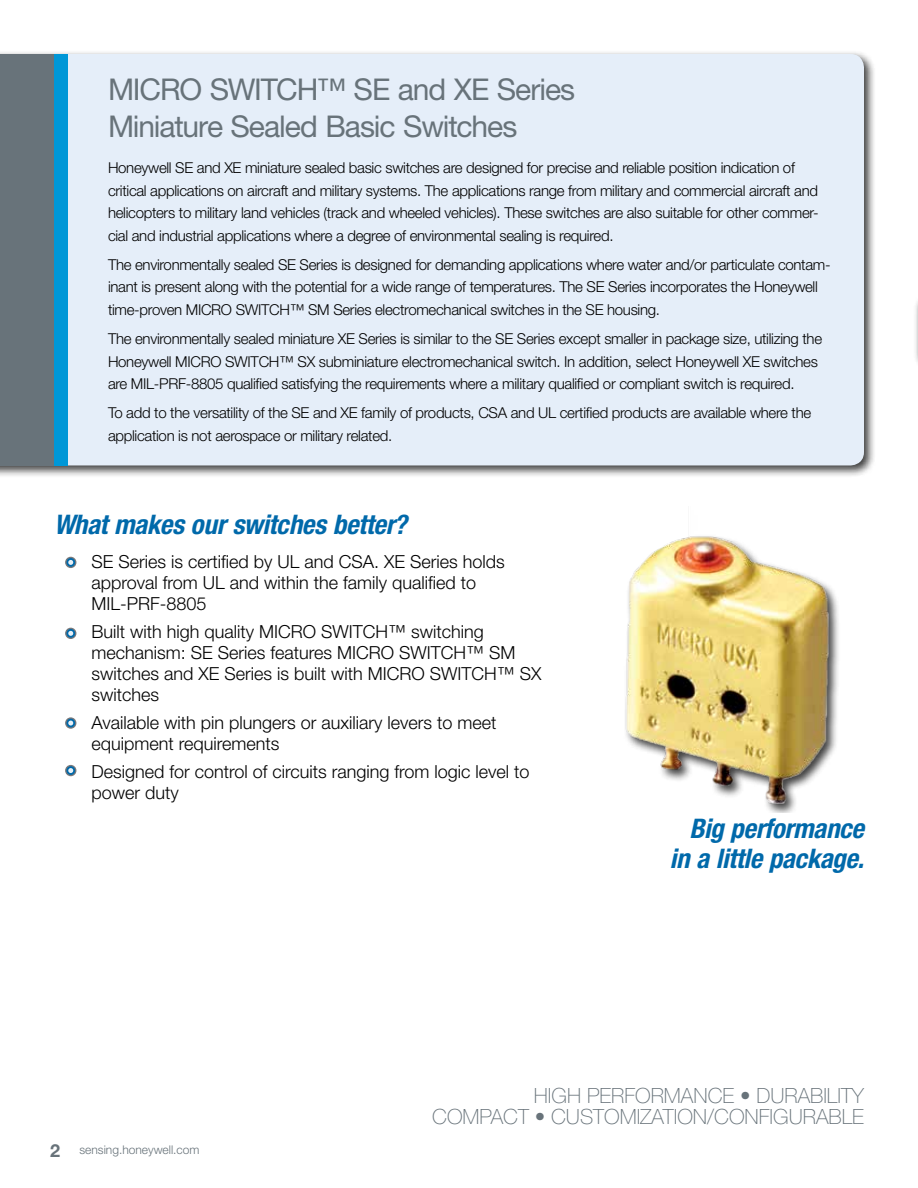
<style>
.page{position:relative;width:918px;height:1188px;background:#fff}
.page>*{position:absolute;margin:0;border:0;box-sizing:border-box;transform-origin:0 0}
.t1{font:30px/37.5px "Helvetica Neue LT Std";letter-spacing:-.035em;color:#68737a}
.t2{font:italic 700 condensed 27px/30px "Helvetica Neue LT Std";letter-spacing:-.01em;color:#0069aa;text-align:right}
.t3{font:100 21px/21px "Helvetica Neue LT Std";color:#68737a;text-align:right}
.t4{font:300 18px/21px "Helvetica Neue LT Std";color:#000}
.t5{font:300 15px/22.5px "Helvetica Neue LT Std";letter-spacing:-.02em;color:#000}
.t6{font:300 12px "Helvetica Neue LT Std";color:#68737a}
.s1{font-weight:700;font-size:18px}
</style>
<div class="page">
<div style="left:0;top:50px;width:876px;height:427px;background:#000;opacity:.75"></div>
<div style="left:68px;top:54px;width:796px;height:411px;background:#e5eef9"></div>
<div style="left:8px;top:54px;width:60px;height:411px;background:#0097d7"></div>
<div style="left:0;top:54px;width:54px;height:411px;background:#68737a"></div>
<div style="left:65px;top:557px;width:11px;height:11px;background:#77787b;border-radius:50%"></div>
<svg style="left:66px;top:558px;width:9px;height:9px"></svg>
<svg style="left:68px;top:560px;width:5px;height:5px"></svg>
<svg style="left:65px;top:628px;width:11px;height:11px"></svg>
<svg style="left:66px;top:629px;width:9px;height:9px"></svg>
<svg style="left:68px;top:631px;width:5px;height:5px"></svg>
<svg style="left:65px;top:717px;width:11px;height:12px"></svg>
<svg style="left:66px;top:719px;width:9px;height:8px"></svg>
<svg style="left:68px;top:721px;width:5px;height:5px"></svg>
<div style="left:65px;top:765px;width:11px;height:11px;background:#77787b;border-radius:50%"></div>
<svg style="left:66px;top:766px;width:9px;height:9px"></svg>
<svg style="left:68px;top:768px;width:5px;height:5px"></svg>
<div style="left:913px;top:295px;width:5px;height:73px;background:#f5f5f5"></div>
<img style="left:625px;top:536px;width:214px;height:276px">
<h1 class="t1" style="left:108px;top:70px;width:469px">MICRO SWITCH™ SE and XE Series<br>Miniature Sealed Basic Switches</h1>
<p class="t5" style="left:108px;top:156px;width:712px">Honeywell SE and XE miniature sealed basic switches are designed for precise and reliable position indication of critical applications on aircraft and military systems. The applications range from military and commercial aircraft and helicopters to military land vehicles (track and wheeled vehicles). These switches are also suitable for other commer&shy;cial and industrial applications where a degree of environmental sealing is required.</p>
<p class="t5" style="left:108px;top:253px;width:724px">The environmentally sealed SE Series is designed for demanding applications where water and/or particulate contam&shy;inant is present along with the potential for a wide range of temperatures. The SE Series incorporates the Honeywell time-proven MICRO SWITCH™ SM Series electromechanical switches in the SE housing.</p>
<p class="t5" style="left:108px;top:327px;width:716px">The environmentally sealed miniature XE Series is similar to the SE Series except smaller in package size, utilizing the<br>Honeywell MICRO SWITCH™ SX subminiature electromechanical switch. In addition, select Honeywell XE switches are MIL-PRF-8805 qualified satisfying the requirements where a military qualified or compliant switch is required.</p>
<p class="t5" style="left:108px;top:401px;width:705px">To add to the versatility of the SE and XE family of products, CSA and UL certified products are available where the application is not aerospace or military related.</p>
<h2 class="t2" style="left:54px;top:510px;width:354px">What makes our switches better?</h2>
<p class="t4" style="left:91px;top:551px;width:415px">SE Series is certified by UL and CSA. XE Series holds approval from UL and within the family qualified to<br>MIL-PRF-8805</p>
<p class="t4" style="left:91px;top:621px;width:451px">Built with high quality MICRO SWITCH™ switching mechanism: SE Series features MICRO SWITCH™ SM switches and XE Series is built with MICRO SWITCH™ SX switches</p>
<p class="t4" style="left:91px;top:712px;width:407px">Available with pin plungers or auxiliary levers to meet equipment requirements</p>
<p class="t4" style="left:91px;top:760px;width:440px">Designed for control of circuits ranging from logic level to power duty</p>
<h2 class="t2" style="left:670px;top:813px;width:196px">Big performance in a little package.</h2>
<p class="t6" style="left:50px;top:1143px;width:151px"><span class="s1">2</span> sensing.honeywell.com</p>
<h3 class="t3" style="left:432px;top:1085px;width:433px">HIGH PERFORMANCE • DURABILITY<br>COMPACT • CUSTOMIZATION/CONFIGURABLE</h3>
</div>
